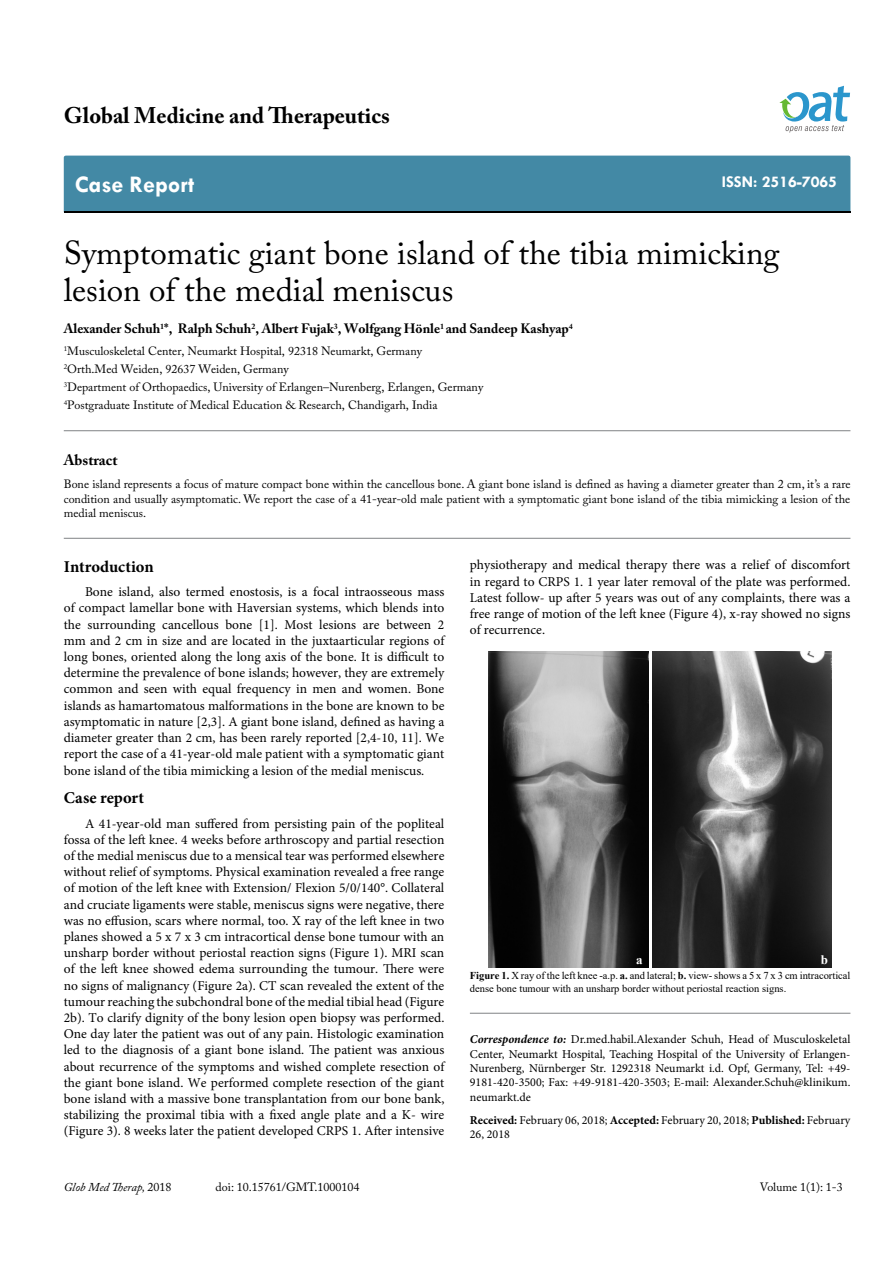
<style>
.page{position:relative;width:893px;height:1263px;background:#fff}
.page>*{position:absolute;margin:0;border:0;box-sizing:border-box;transform-origin:0 0}
.t1{font:33px/37.5px "Adobe Caslon Pro";color:#000}
.t2{font:700 24px "Tw Cen";color:#fff}
.t3{font:700 22.5px "Adobe Caslon Pro";color:#000}
.t4{font:700 16.5px "Minion Pro";letter-spacing:.005em;color:#000}
.t5{font:700 16.5px "Tw Cen";color:#fff}
.t6{font:700 15px "Adobe Caslon Pro";color:#000}
.t7{font:13.5px/16.2px "Minion Pro";color:#000;text-align:justify}
.t8{font:700 13.5px "Adobe Caslon Pro";color:#000}
.t9{font:700 12.9px "Times New Roman";color:#fff}
.t10{font:12px/18px "Adobe Caslon Pro";color:#000}
.t11{font:12px/14.4px "Minion Pro";color:#000;text-align:justify}
.t12{font:italic 12px "Adobe Caslon Pro";color:#000}
.t13{font:10.5px/12.6px "Times New Roman";color:#000}
.s1{font-style:normal}
.s2{font-weight:700}
.s3{font-weight:700;font-style:italic}
</style>
<div class="page">
<div style="left:64px;top:156px;width:786px;height:56px;background:#4389a5"></div>
<svg style="left:779px;top:86px;width:71px;height:47px"></svg>
<hr style="left:64px;top:538px;width:786px;height:1px;background:#808285">
<hr style="left:64px;top:430px;width:786px;height:1px;background:#808285">
<hr style="left:470px;top:1013px;width:380px;height:1px;background:#808285">
<img style="left:489px;top:652px;width:159px;height:316px">
<img style="left:652px;top:652px;width:180px;height:316px">
<h3 class="t3" style="left:64px;top:102px;width:328px">Global Medicine and Therapeutics</h3>
<h2 class="t2" style="left:75px;top:170px;width:121px">Case Report</h2>
<p class="t5" style="left:722px;top:172px;width:117px">ISSN: 2516-7065</p>
<h1 class="t1" style="left:64px;top:233px;width:717px">Symptomatic giant bone island of the tibia mimicking lesion of the medial meniscus</h1>
<p class="t8" style="left:64px;top:321px;width:510px">Alexander Schuh<sup>1</sup>*, Ralph Schuh<sup>2</sup>, Albert Fujak<sup>3</sup>, Wolfgang Hönle<sup>1</sup> and Sandeep Kashyap<sup>4</sup></p>
<p class="t10" style="left:64px;top:342px;width:421px"><sup>1</sup>Musculoskeletal Center, Neumarkt Hospital, 92318 Neumarkt, Germany<br><sup>2</sup>Orth.Med Weiden, 92637 Weiden, Germany<br><sup>3</sup>Department of Orthopaedics, University of Erlangen–Nurenberg, Erlangen, Germany <sup>4</sup>Postgraduate Institute of Medical Education &amp; Research, Chandigarh, India</p>
<p class="t6" style="left:64px;top:451px;width:55px">Abstract</p>
<p class="t10" style="left:64px;top:477px;width:788px;line-height:14.4px;text-align:justify">Bone island represents a focus of mature compact bone within the cancellous bone. A giant bone island is defined as having a diameter greater than 2 cm, it’s a rare condition and usually asymptomatic. We report the case of a 41-year-old male patient with a symptomatic giant bone island of the tibia mimicking a lesion of the medial meniscus.</p>
<p class="t4" style="left:64px;top:555px;width:91px">Introduction</p>
<p class="t7" style="left:64px;top:584px;width:382px;text-indent:21px">Bone island, also termed enostosis, is a focal intraosseous mass of compact lamellar bone with Haversian systems, which blends into the surrounding cancellous bone [1]. Most lesions are between 2 mm and 2 cm in size and are located in the juxtaarticular regions of long bones, oriented along the long axis of the bone. It is difficult to determine the prevalence of bone islands; however, they are extremely common and seen with equal frequency in men and women. Bone islands as hamartomatous malformations in the bone are known to be asymptomatic in nature [2,3]. A giant bone island, defined as having a diameter greater than 2 cm, has been rarely reported [2,4-10, 11]. We report the case of a 41-year-old male patient with a symptomatic giant bone island of the tibia mimicking a lesion of the medial meniscus.</p>
<p class="t4" style="left:64px;top:786px;width:82px">Case report</p>
<p class="t7" style="left:64px;top:815px;width:382px;text-indent:21px">A 41-year-old man suffered from persisting pain of the popliteal fossa of the left knee. 4 weeks before arthroscopy and partial resection of the medial meniscus due to a mensical tear was performed elsewhere without relief of symptoms. Physical examination revealed a free range of motion of the left knee with Extension/ Flexion 5/0/140°. Collateral and cruciate ligaments were stable, meniscus signs were negative, there was no effusion, scars where normal, too. X ray of the left knee in two planes showed a 5 x 7 x 3 cm intracortical dense bone tumour with an unsharp border without periostal reaction signs (Figure 1). MRI scan of the left knee showed edema surrounding the tumour. There were no signs of malignancy (Figure 2a). CT scan revealed the extent of the tumour reaching the subchondral bone of the medial tibial head (Figure 2b). To clarify dignity of the bony lesion open biopsy was performed.<br>One day later the patient was out of any pain. Histologic examination led to the diagnosis of a giant bone island. The patient was anxious about recurrence of the symptoms and wished complete resection of the giant bone island. We performed complete resection of the giant bone island with a massive bone transplantation from our bone bank, stabilizing the proximal tibia with a fixed angle plate and a K- wire (Figure 3). 8 weeks later the patient developed CRPS 1. After intensive</p>
<p class="t12" style="left:64px;top:1180px;width:109px">Glob Med Therap, <span class="s1">2018</span></p>
<p class="t10" style="left:216px;top:1178px;width:145px">doi: 10.15761/GMT.1000104</p>
<p class="t7" style="left:470px;top:557px;width:382px">physiotherapy and medical therapy there was a relief of discomfort in regard to CRPS 1. 1 year later removal of the plate was performed.<br>Latest follow- up after 5 years was out of any complaints, there was a free range of motion of the left knee (Figure 4), x-ray showed no signs of recurrence.</p>
<p class="t9" style="left:636px;top:950px;width:8px">a</p>
<p class="t9" style="left:821px;top:950px;width:9px">b</p>
<p class="t13" style="left:470px;top:969px;width:382px"><span class="s2">Figure 1.</span> X ray of the left knee -a.p. <span class="s2">a.</span> and lateral; <span class="s2">b.</span> view- shows a 5 x 7 x 3 cm intracortical dense bone tumour with an unsharp border without periostal reaction signs.</p>
<p class="t11" style="left:470px;top:1032px;width:382px"><span class="s3">Correspondence to:</span> Dr.med.habil.Alexander Schuh, Head of Musculoskeletal Center, Neumarkt Hospital, Teaching Hospital of the University of Erlangen-Nurenberg, Nürnberger Str. 1292318 Neumarkt i.d. Opf, Germany, Tel: +49- 9181-420-3500; Fax: +49-9181-420-3503; E-mail: Alexander.Schuh@klinikum. neumarkt.de</p>
<p class="t11" style="left:470px;top:1113px;width:382px"><span class="s2">Received:</span> February 06, 2018; <span class="s2">Accepted:</span> February 20, 2018; <span class="s2">Published:</span> February<br>26, 2018</p>
<p class="t10" style="left:760px;top:1178px;width:84px">Volume 1(1): 1-3</p>
</div>
